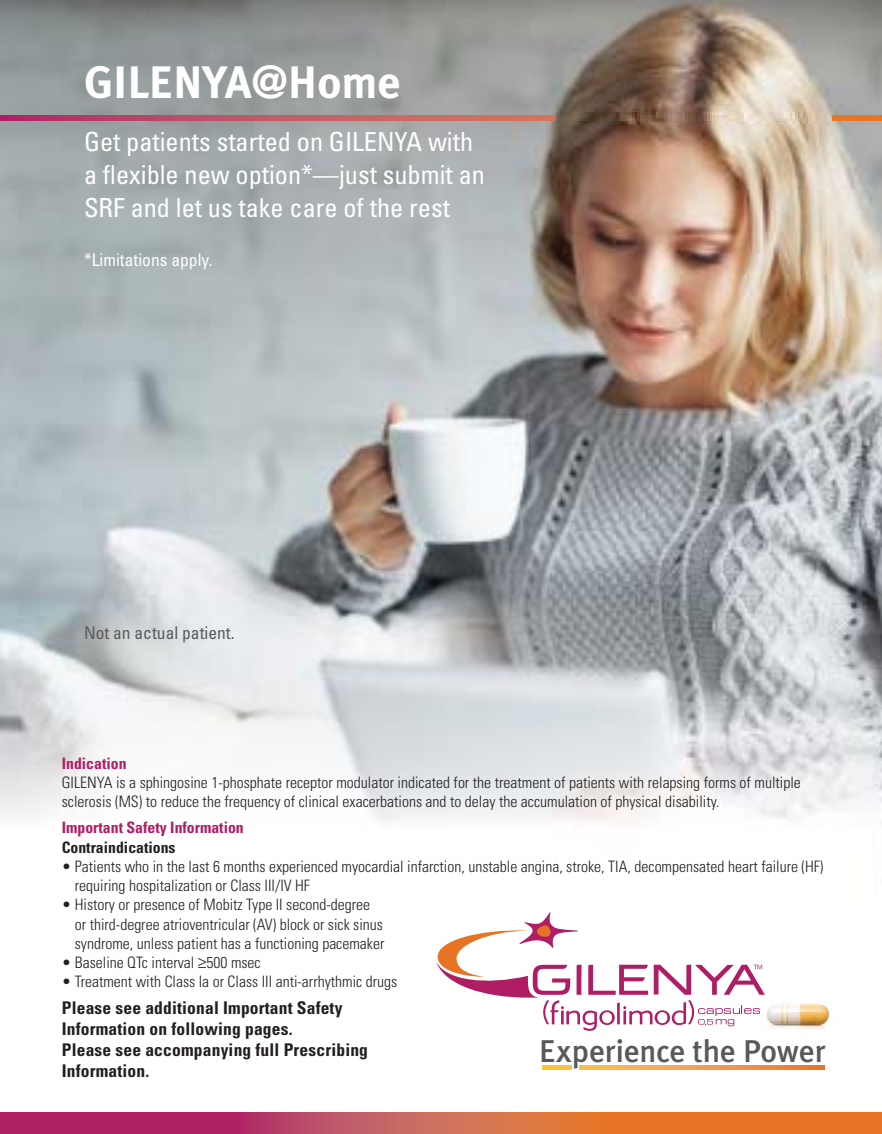
<style>
.page{position:relative;width:882px;height:1134px;background:#fff}
.page>*{position:absolute;margin:0;border:0;box-sizing:border-box;transform-origin:0 0}
.t1{font:700 45.5px "Meta Plus";color:#fff}
.t2{font:500 31.5px "Meta Plus";letter-spacing:-.005em;color:#58595b}
.t3{font:condensed 26.25px/33.2px "Univers";color:#fff}
.t4{font:700 condensed 17.5px/21px "Univers";letter-spacing:.01em;color:#231f20}
.t5{font:condensed 17.5px "Univers";color:#58595b}
.t6{font:condensed 17.5px "Univers";color:#fff}
.t7{font:300 condensed 15.75px/19.2px "Univers";color:#231f20}
.t8{font:700 condensed 15.75px "Univers";color:#af1e65}
.t9{font:700 condensed 15.75px "Univers";color:#231f20}
</style>
<div class="page">
<img style="left:0;top:0;width:882px;height:554px">
<img style="left:0;top:554px;width:882px;height:269px">
<svg style="left:542px;top:1066px;width:282px;height:4px"></svg>
<img style="left:766px;top:1002px;width:66px;height:28px">
<svg style="left:437px;top:912px;width:328px;height:119px"></svg>
<div style="left:572px;top:1064px;width:7px;height:9px;background:#fff"></div>
<svg style="left:0;top:115px;width:882px;height:5px;background:#c35960"></svg>
<img style="left:555px;top:111px;width:277px;height:12px">
<svg style="left:0;top:1113px;width:882px;height:21px;background:#cc564b"></svg>
<h1 class="t1" style="left:84px;top:67px;width:318px">GILENYA@Home</h1>
<h3 class="t3" style="left:84px;top:127px;width:402px">Get patients started on GILENYA with a flexible new option*—just submit an<br>SRF and let us take care of the rest</h3>
<p class="t6" style="left:84px;top:254px;width:130px">*Limitations apply.</p>
<p class="t5" style="left:84px;top:626px;width:152px">Not an actual patient.</p>
<p class="t8" style="left:62px;top:757px;width:66px">Indication</p>
<p class="t7" style="left:62px;top:774px;width:741px">GILENYA is a sphingosine 1-phosphate receptor modulator indicated for the treatment of patients with relapsing forms of multiple sclerosis (MS) to reduce the frequency of clinical exacerbations and to delay the accumulation of physical disability.</p>
<p class="t8" style="left:62px;top:822px;width:184px">Important Safety Information</p>
<p class="t9" style="left:62px;top:841px;width:115px">Contraindications</p>
<p class="t7" style="left:75px;top:858px;width:750px;text-indent:-13px">• Patients who in the last 6 months experienced myocardial infarction, unstable angina, stroke, TIA, decompensated heart failure (HF) requiring hospitalization or Class III/IV HF</p>
<p class="t7" style="left:75px;top:897px;width:311px;text-indent:-13px">• History or presence of Mobitz Type II second-degree or third-degree atrioventricular (AV) block or sick sinus syndrome, unless patient has a functioning pacemaker</p>
<p class="t7" style="left:62px;top:954px;width:200px">• Baseline QTc interval ≥500 msec</p>
<p class="t7" style="left:62px;top:974px;width:337px">• Treatment with Class Ia or Class III anti-arrhythmic drugs</p>
<p class="t4" style="left:62px;top:999px;width:308px">Please see additional Important Safety<br>Information on following pages.<br>Please see accompanying full Prescribing<br>Information.</p>
<h2 class="t2" style="left:539px;top:1033px;width:288px">Experience the Power</h2>
</div>
